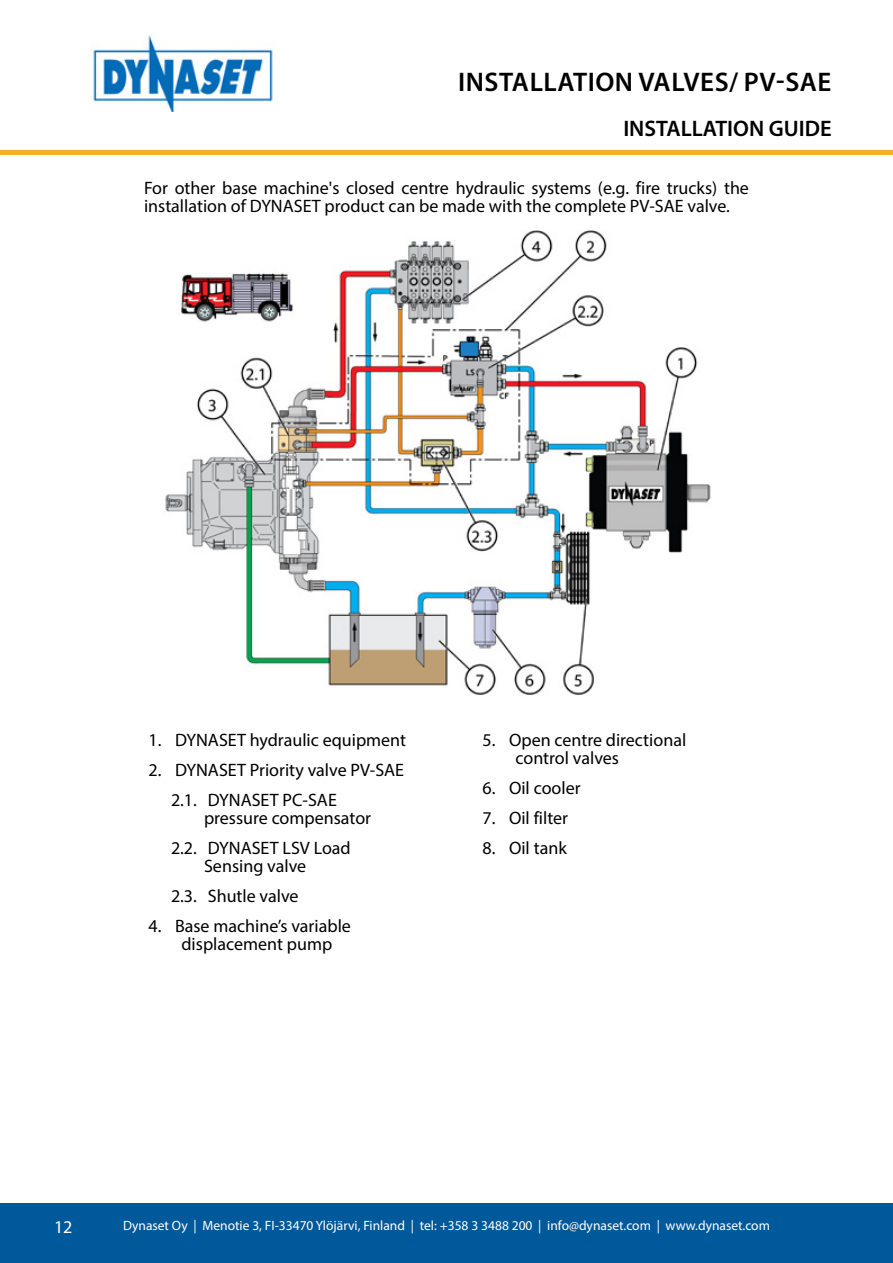
<style>
.page{position:relative;width:893px;height:1263px;background:#fff}
.page>*{position:absolute;margin:0;border:0;box-sizing:border-box;transform-origin:0 0}
.t1{font:600 27px "Myriad Pro";letter-spacing:.02em;color:#000}
.t2{font:600 22.5px "Myriad Pro";color:#000}
.t3{font:18px/18px "Myriad Pro";color:#000}
.t4{font:18px "Myriad Pro";color:#fff}
.t5{font:13.5px "Myriad Pro";color:#fff}
</style>
<div class="page">
<hr style="left:0;top:150px;width:893px;height:4px;background:#f2b226">
<div style="left:0;top:1203px;width:893px;height:60px;background:#00599b"></div>
<img style="left:93px;top:35px;width:180px;height:76px">
<img style="left:165px;top:230px;width:546px;height:465px">
<h1 class="t1" style="left:458px;top:65px;width:375px">INSTALLATION VALVES/ PV-SAE</h1>
<p class="t2" style="left:623px;top:115px;width:210px">INSTALLATION GUIDE</p>
<p class="t3" style="left:144px;top:178px;width:606px">For other base machine's closed centre hydraulic systems (e.g. fire trucks) the installation of DYNASET product can be made with the complete PV-SAE valve.</p>
<p class="t3" style="left:148px;top:730px;width:259px">1. DYNASET hydraulic equipment</p>
<p class="t3" style="left:171px;top:754px;width:235px;line-height:30px;text-indent:-22px">2. DYNASET Priority valve PV-SAE<br>2.1. DYNASET PC-SAE</p>
<p class="t3" style="left:171px;top:802px;width:202px;line-height:30px;text-indent:33px">pressure compensator<br>2.2. DYNASET LSV Load</p>
<p class="t3" style="left:171px;top:850px;width:137px;line-height:30px;text-indent:33px">Sensing valve<br>2.3. Shutle valve</p>
<p class="t3" style="left:181px;top:916px;width:171px;text-indent:-33px">4. Base machine’s variable displacement pump</p>
<p class="t3" style="left:515px;top:730px;width:172px;text-indent:-33px">5. Open centre directional control valves</p>
<p class="t3" style="left:482px;top:778px;width:100px">6. Oil cooler</p>
<p class="t3" style="left:482px;top:808px;width:87px">7. Oil filter</p>
<p class="t3" style="left:482px;top:838px;width:86px">8. Oil tank</p>
<p class="t4" style="left:54px;top:1216px;width:20px">12</p>
<p class="t5" style="left:123px;top:1217px;width:648px">Dynaset Oy | Menotie 3, FI-33470 Ylöjärvi, Finland | tel: +358 3 3488 200 | info@dynaset.com | www.dynaset.com</p>
</div>
